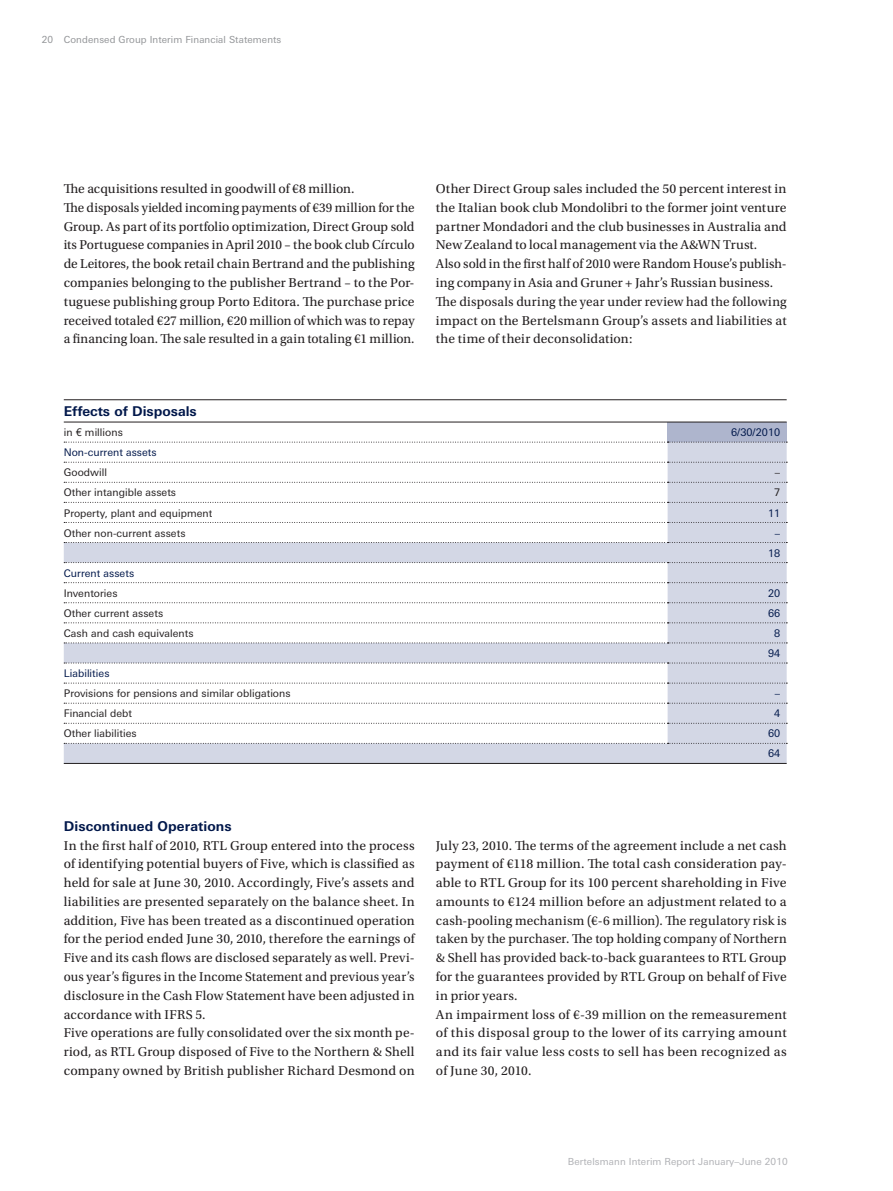
<style>
.page{position:relative;width:893px;height:1191px;background:#fff}
.page>*{position:absolute;margin:0;border:0;box-sizing:border-box;transform-origin:0 0}
.t1{font:13.5px/18.8px "Utopia Std";letter-spacing:.01em;color:#231f20}
.t2{font:700 13.5px "LT Univers Basic";letter-spacing:.005em;color:#00174a}
.t3{font:10.5px "LT Univers Basic";letter-spacing:.005em;color:#231f20}
.t4{font:10.5px/20.1px "LT Univers Basic";letter-spacing:.005em;color:#00174a;text-align:center}
.t5{font:9.75px "LT Univers Basic";letter-spacing:.01em;color:#939598}
.t6{font:9.75px "LT Univers Basic";letter-spacing:.01em;color:#b0b1b5}
</style>
<div class="page">
<div style="left:668px;top:422px;width:119px;height:20px;background:#aeb5cd"></div>
<svg style="left:64px;top:443px;width:723px;height:320px"></svg>
<hr style="left:64px;top:399px;width:723px;height:1px;background:#231f20">
<hr style="left:64px;top:422px;width:723px;height:1px;background:#231f20">
<hr style="left:64px;top:763px;width:723px;height:1px;background:#231f20">
<svg style="left:64px;top:442px;width:723px;height:1px"></svg>
<svg style="left:64px;top:462px;width:723px;height:1px"></svg>
<svg style="left:64px;top:482px;width:723px;height:1px"></svg>
<svg style="left:64px;top:502px;width:723px;height:1px"></svg>
<svg style="left:64px;top:522px;width:723px;height:1px"></svg>
<svg style="left:64px;top:542px;width:723px;height:1px"></svg>
<svg style="left:64px;top:562px;width:723px;height:1px"></svg>
<svg style="left:64px;top:582px;width:723px;height:1px"></svg>
<svg style="left:64px;top:602px;width:723px;height:1px"></svg>
<svg style="left:64px;top:622px;width:723px;height:1px"></svg>
<svg style="left:64px;top:642px;width:723px;height:1px"></svg>
<svg style="left:64px;top:662px;width:723px;height:1px"></svg>
<svg style="left:64px;top:682px;width:723px;height:1px"></svg>
<svg style="left:64px;top:703px;width:723px;height:1px"></svg>
<svg style="left:64px;top:723px;width:723px;height:1px"></svg>
<svg style="left:64px;top:743px;width:723px;height:1px"></svg>
<p class="t5" style="left:42px;top:35px;width:13px">20</p>
<p class="t5" style="left:64px;top:36px;width:219px">Condensed Group Interim Financial Statements</p>
<p class="t1" style="left:64px;top:181px;width:352px">The acquisitions resulted in goodwill of €8 million.<br>The disposals yielded incoming payments of €39 million for the Group. As part of its portfolio optimization, Direct Group sold its Portuguese companies in April 2010 – the book club Círculo de Leitores, the book retail chain Bertrand and the publishing companies belonging to the publisher Bertrand – to the Por&shy;tuguese publishing group Porto Editora. The purchase price received totaled €27 million, €20 million of which was to repay a financing loan. The sale resulted in a gain totaling €1 million.</p>
<p class="t1" style="left:436px;top:181px;width:352px">Other Direct Group sales included the 50 percent interest in the Italian book club Mondolibri to the former joint venture partner Mondadori and the club businesses in Australia and New Zealand to local management via the A&amp;WN Trust.<br>Also sold in the first half of 2010 were Random House’s publish&shy;ing company in Asia and Gruner + Jahr’s Russian business.<br>The disposals during the year under review had the following impact on the Bertelsmann Group’s assets and liabilities at the time of their deconsolidation:</p>
<p class="t2" style="left:64px;top:405px;width:135px">Effects of Disposals</p>
<p class="t3" style="left:64px;top:428px;width:61px">in € millions</p>
<p class="t4" style="left:731px;top:423px;width:51px">6/30/2010</p>
<p class="t4" style="left:64px;top:443px;width:94px">Non-current assets</p>
<p class="t3" style="left:64px;top:468px;width:45px">Goodwill</p>
<p class="t3" style="left:775px;top:468px;width:7px">–</p>
<p class="t3" style="left:64px;top:488px;width:114px">Other intangible assets</p>
<p class="t3" style="left:774px;top:488px;width:8px">7</p>
<p class="t3" style="left:64px;top:508px;width:150px">Property, plant and equipment</p>
<p class="t4" style="left:768px;top:503px;width:14px">11</p>
<p class="t3" style="left:64px;top:528px;width:123px">Other non-current assets</p>
<p class="t4" style="left:768px;top:543px;width:14px">18</p>
<p class="t4" style="left:64px;top:563px;width:72px">Current assets</p>
<p class="t3" style="left:64px;top:588px;width:55px">Inventories</p>
<p class="t4" style="left:768px;top:583px;width:14px">20</p>
<p class="t3" style="left:64px;top:609px;width:101px">Other current assets</p>
<p class="t4" style="left:768px;top:604px;width:14px">66</p>
<p class="t3" style="left:64px;top:629px;width:131px">Cash and cash equivalents</p>
<p class="t4" style="left:768px;top:624px;width:14px">8<br>94</p>
<p class="t4" style="left:64px;top:664px;width:47px">Liabilities</p>
<p class="t3" style="left:64px;top:689px;width:228px">Provisions for pensions and similar obligations</p>
<p class="t4" style="left:775px;top:684px;width:7px">–</p>
<p class="t3" style="left:64px;top:709px;width:70px">Financial debt</p>
<p class="t4" style="left:774px;top:704px;width:8px">4</p>
<p class="t3" style="left:64px;top:729px;width:74px">Other liabilities</p>
<p class="t4" style="left:768px;top:724px;width:14px;text-align:left">60<br>64</p>
<p class="t2" style="left:64px;top:820px;width:169px">Discontinued Operations</p>
<p class="t1" style="left:64px;top:837px;width:352px">In the first half of 2010, RTL Group entered into the process of identifying potential buyers of Five, which is classified as held for sale at June 30, 2010. Accordingly, Five’s assets and liabilities are presented separately on the balance sheet. In addition, Five has been treated as a discontinued operation for the period ended June 30, 2010, therefore the earnings of Five and its cash flows are disclosed separately as well. Previ&shy;ous year’s figures in the Income Statement and previous year’s disclosure in the Cash Flow Statement have been adjusted in accordance with IFRS 5.<br>Five operations are fully consolidated over the six month pe&shy;riod, as RTL Group disposed of Five to the Northern &amp; Shell company owned by British publisher Richard Desmond on</p>
<p class="t1" style="left:436px;top:837px;width:352px">July 23, 2010. The terms of the agreement include a net cash payment of €118 million. The total cash consideration pay&shy;able to RTL Group for its 100 percent shareholding in Five amounts to €124 million before an adjustment related to a cash-pooling mechanism (€-6 million). The regulatory risk is taken by the purchaser. The top holding company of Northern &amp; Shell has provided back-to-back guarantees to RTL Group for the guarantees provided by RTL Group on behalf of Five in prior years.<br>An impairment loss of €-39 million on the remeasurement of this disposal group to the lower of its carrying amount and its fair value less costs to sell has been recognized as of June 30, 2010.</p>
<p class="t6" style="left:568px;top:1157px;width:221px">Bertelsmann Interim Report January–June 2010</p>
</div>
